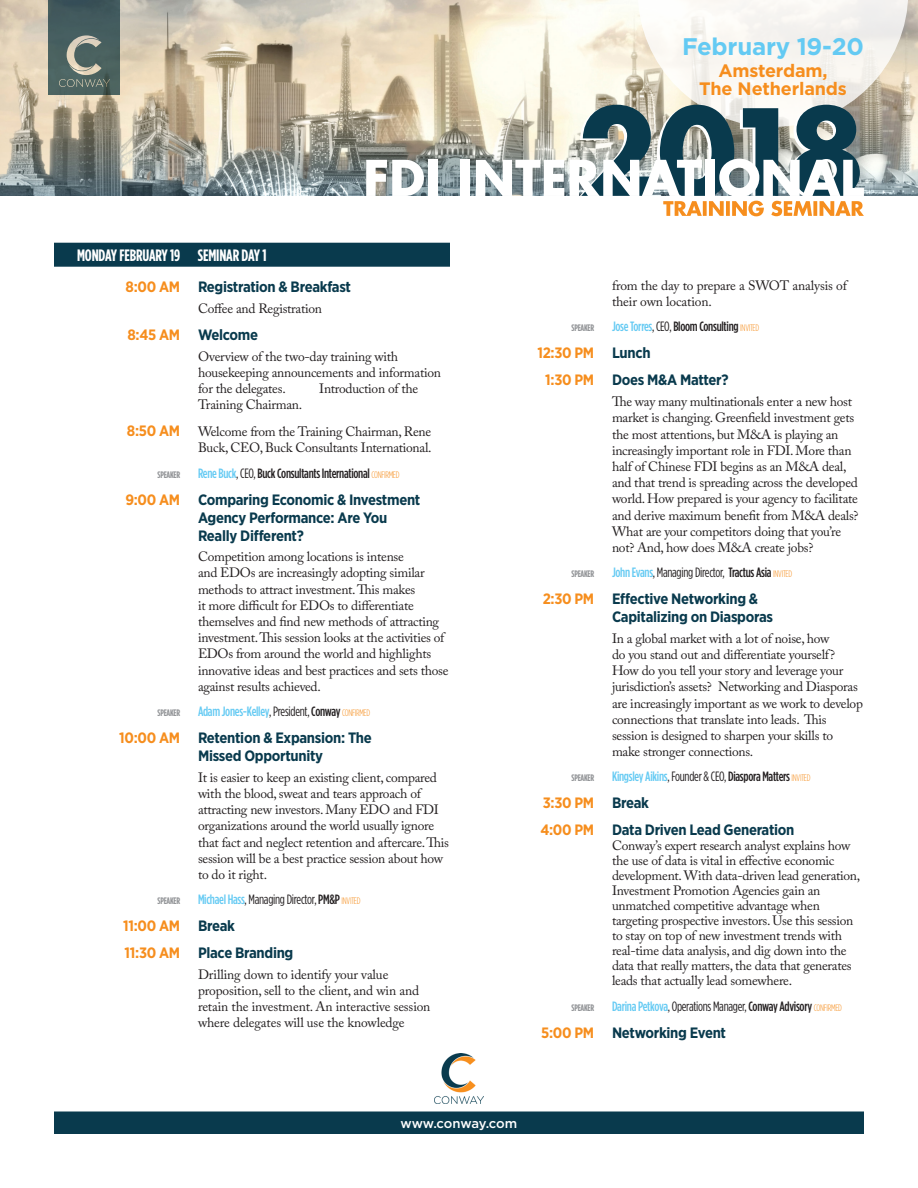
<style>
.page{position:relative;width:918px;height:1188px;background:#fff}
.page>*{position:absolute;margin:0;border:0;box-sizing:border-box;transform-origin:0 0}
.t1{font:700 24px "Gotham";letter-spacing:-.01em;color:#64caf3}
.t2{font:700 18px/18px "Gotham";letter-spacing:-.01em;color:#f68e1e;text-align:center}
.Prog_Dates{font:700 16.5px "Gotham Condensed";letter-spacing:-.01em;color:#fff}
.Prog_Times___Titles{font:700 15px/18px "Gotham Narrow";letter-spacing:-.02em;color:#093a4d}
.Prog_Times___Titles-2{font:700 15px "Gotham Narrow";letter-spacing:-.02em;color:#f68e1e}
.Prog_Body_copy{font:13.5px/16.2px "Adobe Caslon Pro";letter-spacing:-.02em;color:#231f20}
.Prog_Moderated_By_Pa{font:13.5px "Gotham Condensed";letter-spacing:-.02em;color:#231f20}
.Prog_Moderated_By_Pa-2{font:500 13.5px "Gotham Condensed";letter-spacing:-.02em;color:#231f20}
.Prog_Times___Titles-3{font:13.5px/16.2px "Adobe Caslon Pro";letter-spacing:-.02em;color:#231f20;text-align:right}
.Prog_Moderated_By_Pa-3{font:500 13.5px "Gotham Condensed";letter-spacing:-.02em;color:#64caf3}
.t3{font:500 13.2px "Gotham";letter-spacing:-.015em;color:#fff}
.Prog_Moderated_By_Pa-4{font:700 9.45px "Gotham Condensed";letter-spacing:-.03em;color:#939598}
.s1{color:#f68e1e}
.s2{font-family:"Gotham Narrow";font-weight:700;font-size:15px;color:#f68e1e}
.s3{color:#64caf3}
.s4{font-weight:400}
.s5{font-weight:300;font-size:9.45px;color:#f68e1e}
.s6{font-weight:400;color:#231f20}
.s7{color:#231f20}
.s8{font-weight:500;color:#64caf3}
.s9{font-weight:500}
.s10{color:#093a4d}
</style>
<div class="page">
<div style="left:54px;top:1112px;width:810px;height:22px;background:#093a4d"></div>
<img style="left:434px;top:1053px;width:50px;height:50px">
<img style="left:0;top:0;width:918px;height:196px">
<svg style="left:366px;top:160px;width:58px;height:36px"></svg>
<div style="left:428px;top:160px;width:10px;height:36px;background:#fff"></div>
<div style="left:460px;top:160px;width:10px;height:36px;background:#fff"></div>
<svg style="left:476px;top:160px;width:88px;height:36px"></svg>
<svg style="left:570px;top:0;width:338px;height:216px"></svg>
<div style="left:49px;top:0;width:71px;height:95px;background:linear-gradient(to right,#445c5f,#425a5b)"></div>
<svg style="left:59px;top:35px;width:51px;height:52px;background:#6d7c75"></svg>
<div style="left:54px;top:243px;width:396px;height:24px;background:#093a4d"></div>
<h1 class="t1" style="left:682px;top:30px;width:183px">February 19-20</h1>
<h2 class="t2" style="left:699px;top:62px;width:149px">Amsterdam,<br>The Netherlands</h2>
<p class="Prog_Dates" style="left:77px;top:245px;width:191px">MONDAY FEBRUARY 19 SEMINAR DAY 1</p>
<p class="Prog_Times___Titles" style="left:126px;top:278px;width:227px"><span class="s1">8:00 AM</span> Registration &amp; Breakfast</p>
<p class="Prog_Body_copy" style="left:198px;top:300px;width:126px">Coffee and Registration</p>
<p class="Prog_Times___Titles" style="left:127px;top:325px;width:132px"><span class="s1">8:45 AM</span> Welcome</p>
<p class="Prog_Body_copy" style="left:198px;top:348px;width:244px">Overview of the two-day training with housekeeping announcements and information for the delegates.</p>
<p class="Prog_Body_copy" style="left:319px;top:380px;width:101px">Introduction of the</p>
<p class="Prog_Body_copy" style="left:198px;top:396px;width:106px">Training Chairman.</p>
<p class="Prog_Times___Titles-3" style="left:127px;top:423px;width:306px"><span class="s2">8:50 AM</span> Welcome from the Training Chairman, Rene<br>Buck, CEO, Buck Consultants International.</p>
<p class="Prog_Moderated_By_Pa-4" style="left:158px;top:469px;width:24px">SPEAKER</p>
<p class="Prog_Moderated_By_Pa-2" style="left:198px;top:465px;width:203px"><span class="s3">Rene Buck</span><span class="s4">, CEO,</span> Buck Consultants International <span class="s5">CONFIRMED</span></p>
<p class="Prog_Times___Titles" style="left:198px;top:490px;width:224px;text-indent:-73px"><span class="s1">9:00 AM</span> Comparing Economic &amp; Investment<br>Agency Performance: Are You<br>Really Different?</p>
<p class="Prog_Body_copy" style="left:198px;top:549px;width:252px">Competition among locations is intense<br>and EDOs are increasingly adopting similar methods to attract investment. This makes<br>it more difficult for EDOs to differentiate themselves and find new methods of attracting investment. This session looks at the activities of EDOs from around the world and highlights innovative ideas and best practices and sets those against results achieved.</p>
<p class="Prog_Moderated_By_Pa-4" style="left:158px;top:707px;width:24px">SPEAKER</p>
<p class="Prog_Moderated_By_Pa-3" style="left:198px;top:704px;width:174px">Adam Jones-Kelley<span class="s6">, President,</span> <span class="s7">Conway</span> <span class="s5">CONFIRMED</span></p>
<p class="Prog_Times___Titles" style="left:198px;top:729px;width:175px;text-indent:-79px"><span class="s1">10:00 AM</span> Retention &amp; Expansion: The<br>Missed Opportunity</p>
<p class="Prog_Body_copy" style="left:198px;top:769px;width:253px">It is easier to keep an existing client, compared with the blood, sweat and tears approach of attracting new investors. Many EDO and FDI organizations around the world usually ignore that fact and neglect retention and aftercare. This session will be a best practice session about how to do it right.</p>
<p class="Prog_Moderated_By_Pa-4" style="left:158px;top:895px;width:24px">SPEAKER</p>
<p class="Prog_Moderated_By_Pa" style="left:198px;top:892px;width:164px"><span class="s8">Michael Hass</span>, Managing Director, <span class="s9">PM&amp;P</span> <span class="s5">INVITED</span></p>
<p class="Prog_Times___Titles-2" style="left:123px;top:916px;width:113px">11:00 AM <span class="s10">Break</span></p>
<p class="Prog_Times___Titles" style="left:125px;top:944px;width:170px"><span class="s1">11:30 AM</span> Place Branding</p>
<p class="Prog_Body_copy" style="left:198px;top:966px;width:234px">Drilling down to identify your value proposition, sell to the client, and win and retain the investment. An interactive session where delegates will use the knowledge</p>
<p class="Prog_Body_copy" style="left:612px;top:277px;width:236px">from the day to prepare a SWOT analysis of their own location.</p>
<p class="Prog_Moderated_By_Pa-4" style="left:572px;top:323px;width:24px">SPEAKER</p>
<p class="Prog_Moderated_By_Pa-2" style="left:612px;top:319px;width:149px"><span class="s3">Jose Torres</span><span class="s4">, CEO,</span> Bloom Consulting <span class="s5">INVITED</span></p>
<p class="Prog_Times___Titles-2" style="left:537px;top:344px;width:115px">12:30 PM <span class="s10">Lunch</span></p>
<p class="Prog_Times___Titles" style="left:545px;top:371px;width:185px"><span class="s1">1:30 PM</span> Does M&amp;A Matter?</p>
<p class="Prog_Body_copy" style="left:612px;top:393px;width:248px">The way many multinationals enter a new host market is changing. Greenfield investment gets the most attentions, but M&amp;A is playing an increasingly important role in FDI. More than half of Chinese FDI begins as an M&amp;A deal, and that trend is spreading across the developed world. How prepared is your agency to facilitate and derive maximum benefit from M&amp;A deals?<br>What are your competitors doing that you’re not? And, how does M&amp;A create jobs?</p>
<p class="Prog_Moderated_By_Pa-4" style="left:572px;top:568px;width:24px">SPEAKER</p>
<p class="Prog_Moderated_By_Pa" style="left:612px;top:565px;width:182px"><span class="s8">John Evans</span>, Managing Director, <span class="s9">Tractus Asia</span> <span class="s5">INVITED</span></p>
<p class="Prog_Times___Titles" style="left:612px;top:590px;width:163px;text-indent:-69px"><span class="s1">2:30 PM</span> Effective Networking &amp;<br>Capitalizing on Diasporas</p>
<p class="Prog_Body_copy" style="left:612px;top:630px;width:252px">In a global market with a lot of noise, how<br>do you stand out and differentiate yourself?<br>How do you tell your story and leverage your jurisdiction’s assets? Networking and Diasporas are increasingly important as we work to develop connections that translate into leads. This session is designed to sharpen your skills to make stronger connections.</p>
<p class="Prog_Moderated_By_Pa-4" style="left:572px;top:773px;width:24px">SPEAKER</p>
<p class="Prog_Moderated_By_Pa-2" style="left:612px;top:769px;width:200px"><span class="s3">Kingsley Aikins</span><span class="s4">, Founder &amp; CEO,</span> Diaspora Matters <span class="s5">INVITED</span></p>
<p class="Prog_Times___Titles-2" style="left:543px;top:794px;width:108px">3:30 PM <span class="s10">Break</span></p>
<p class="Prog_Times___Titles" style="left:540px;top:821px;width:256px"><span class="s1">4:00 PM</span> Data Driven Lead Generation</p>
<p class="Prog_Body_copy" style="left:612px;top:838px;width:250px;line-height:15px">Conway’s expert research analyst explains how the use of data is vital in effective economic development. With data-driven lead generation, Investment Promotion Agencies gain an unmatched competitive advantage when targeting prospective investors. Use this session to stay on top of new investment trends with real-time data analysis, and dig down into the data that really matters, the data that generates leads that actually lead somewhere.</p>
<p class="Prog_Moderated_By_Pa-4" style="left:572px;top:1002px;width:24px">SPEAKER</p>
<p class="Prog_Moderated_By_Pa" style="left:612px;top:998px;width:231px"><span class="s8">Darina Petkova</span>, Operations Manager, <span class="s9">Conway Advisory</span> <span class="s5">CONFIRMED</span></p>
<p class="Prog_Times___Titles" style="left:541px;top:1023px;width:186px"><span class="s1">5:00 PM</span> Networking Event</p>
<p class="t3" style="left:401px;top:1115px;width:118px">www.conway.com</p>
</div>
